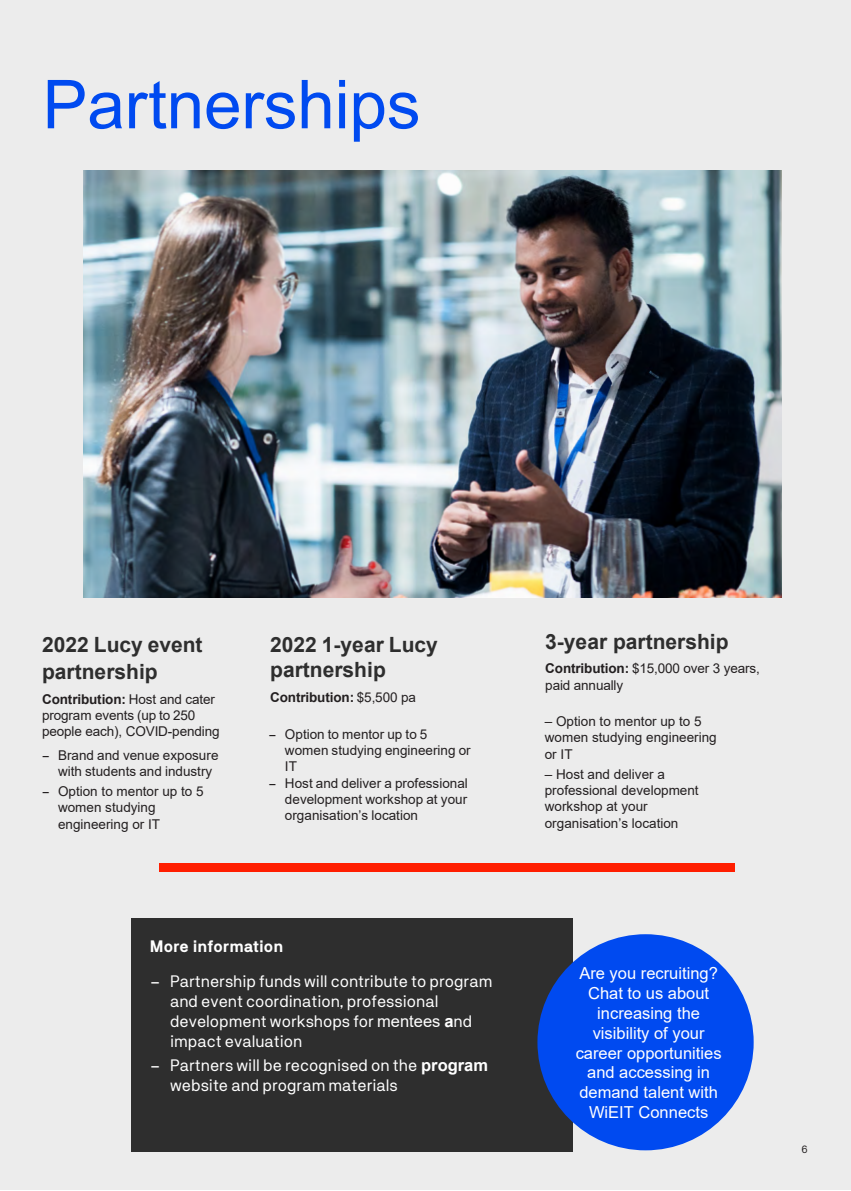
<style>
.page{position:relative;width:851px;height:1191px;background:#fff}
.page>*{position:absolute;margin:0;border:0;box-sizing:border-box;transform-origin:0 0}
.t1{font:67.5px "Arial";letter-spacing:-.005em;color:#004af0}
.t2{font:700 21px/27.6px "Arial";color:#2e2e2e}
.t3{font:16.5px/19.8px "NB Akademie Std";color:#fff}
.t4{font:16.5px/19.8px "Arial";color:#fff;text-align:center}
.t5{font:700 16.5px "NB Akademie Std";color:#fff}
.t6{font:13.5px/16.2px "Arial";color:#231f20}
.t7{font:13.5px/16.2px "Arial";color:#231f20}
.t8{font:700 13.5px "Arial";letter-spacing:-.01em;color:#231f20}
.t9{font:10.5px "NB Akademie Std";color:#231f20}
.s1{font-style:inherit}
.s2{font-weight:700}
.s3{font-family:"NB International Pro"}
.s4{font-weight:400}
.s5{font-family:"Arial"}
.s6{font-family:"Arial";font-weight:700}
</style>
<div class="page">
<div style="left:0;top:0;width:850px;height:1189px;background:#ececec"></div>
<img style="left:83px;top:170px;width:698px;height:427px">
<div style="left:159px;top:863px;width:575px;height:8px;background:#ff1e00"></div>
<div style="left:131px;top:918px;width:441px;height:233px;background:#2e2e2e"></div>
<div style="left:537px;top:934px;width:216px;height:216px;background:#004af0;border-radius:50%"></div>
<h1 class="t1" style="left:43px;top:58px;width:379px">Partnerships</h1>
<h2 class="t2" style="left:42px;top:631px;width:162px">2022 Lucy <span class="s1">e</span>vent <span class="s1">p</span>artnership</h2>
<p class="t6" style="left:42px;top:691px;width:179px"><span class="s2">Contribution:</span> Host <span class="s1">and cater </span>program events (up to 250 people each), COVID-pending</p>
<p class="t6" style="left:58px;top:746px;width:162px;text-indent:-17px"><span class="s3">–</span> Brand and venue exposure with students and industry</p>
<p class="t7" style="left:58px;top:783px;width:147px;text-indent:-17px"><span class="s3">–</span> Option to mentor up to 5 women studying engineering or IT</p>
<h2 class="t2" style="left:270px;top:632px;width:169px;line-height:25.2px">2022 <span class="s1">1-year</span> Lucy partnership</h2>
<p class="t8" style="left:270px;top:687px;width:147px">Contribution: <span class="s4">$</span><span class="s4">5</span><span class="s4">,</span><span class="s4">500 pa</span></p>
<p class="t7" style="left:285px;top:726px;width:187px;text-indent:-17px"><span class="s3">–</span> Option to mentor up to 5 women studying engineering or<br>IT</p>
<p class="t6" style="left:285px;top:774px;width:184px;text-align:justify;text-indent:-17px"><span class="s3">–</span> Host <span class="s1">and deliver</span> a professional development workshop at your organisation’s location</p>
<p class="t5" style="left:150px;top:936px;width:135px">More information</p>
<p class="t3" style="left:170px;top:971px;width:324px;text-indent:-21px"><span class="s3">–</span> Partnership funds will contribute to program and event coordination, professional development workshops for <span class="s5">mentees</span> <span class="s6">a</span>nd impact evaluation</p>
<p class="t3" style="left:170px;top:1055px;width:319px;text-indent:-21px"><span class="s3">–</span> Partners will be recognised on the <span class="s6">program </span>website and program materials</p>
<h2 class="t2" style="left:545px;top:628px;width:185px">3-year partnership</h2>
<p class="t6" style="left:545px;top:660px;width:216px"><span class="s2">Contribution:</span> $15<span class="s1">,</span>000 over 3 years, paid annually</p>
<p class="t7" style="left:544px;top:713px;width:173px">– Option to mentor up to 5 women studying engineering or IT</p>
<p class="t7" style="left:544px;top:766px;width:155px">– Host and deliver a professional development workshop at your organisation’s location</p>
<p class="t4" style="left:575px;top:963px;width:147px">Are you recruiting?<br>Chat to us about increasing the visibility of your career opportunities and accessing in demand talent with<br>WiEIT Connects</p>
<p class="t9" style="left:801px;top:1143px;width:8px">6</p>
</div>
